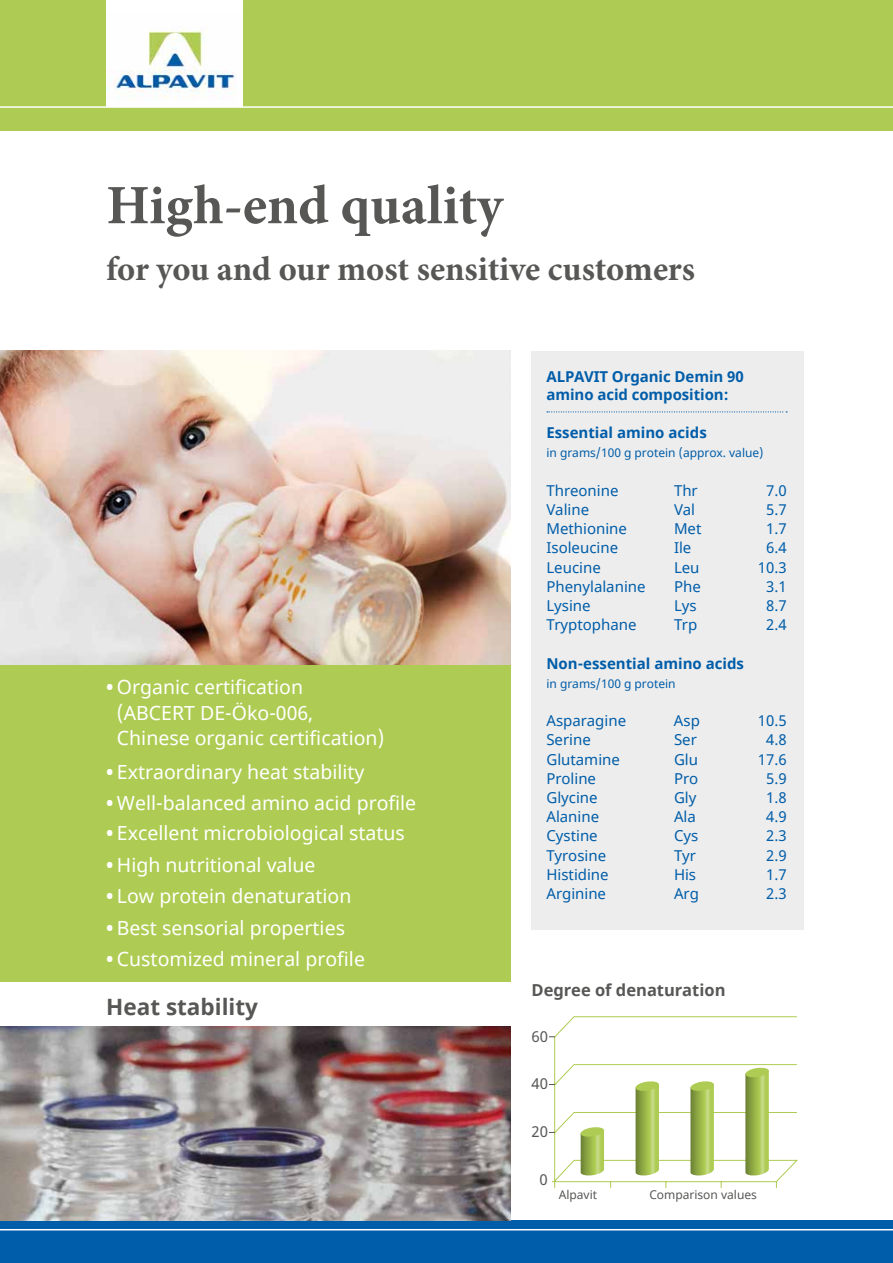
<style>
.page{position:relative;width:893px;height:1263px;background:#fff}
.page>*{position:absolute;margin:0;border:0;box-sizing:border-box;transform-origin:0 0}
.t1{font:700 55.5px "Minion Pro";color:#575756}
.t2{font:700 34.5px "Minion Pro";letter-spacing:-.005em;color:#575756}
.t3{font:700 22.5px "Noto Sans";color:#575756}
.t4{font:19.5px/25.5px "Noto Sans";color:#fff}
.t5{font:700 16.5px "Noto Sans";color:#575756}
.t6{font:15px "Noto Sans";color:#005da9}
.t7{font:700 15px/18px "Noto Sans";color:#005da9}
.t8{font:15px "Noto Sans";color:#575756}
.t9{font:12px "Noto Sans";color:#005da9}
.t10{font:12px "Noto Sans";color:#575756}
.s1{font-weight:700}
</style>
<div class="page">
<div style="left:0;top:0;width:893px;height:130px;background:#aecc53"></div>
<img style="left:0;top:351px;width:510px;height:314px">
<div style="left:0;top:665px;width:510px;height:317px;background:#aecc53"></div>
<div style="left:0;top:1220px;width:893px;height:43px;background:#005da9"></div>
<hr style="left:0;top:1229px;width:893px;height:1px;background:#fff">
<div style="left:106px;top:0;width:136px;height:106px;background:#fff"></div>
<img style="left:106px;top:28px;width:130px;height:71px">
<img style="left:0;top:1027px;width:510px;height:193px">
<div style="left:531px;top:351px;width:273px;height:578px;background:#ededed"></div>
<svg style="left:549px;top:1016px;width:249px;height:173px"></svg>
<hr style="left:0;top:106px;width:893px;height:2px;background:#fff">
<svg style="left:547px;top:411px;width:240px;height:1px"></svg>
<h1 class="t1" style="left:106px;top:172px;width:398px">High-end quality</h1>
<h2 class="t2" style="left:106px;top:249px;width:590px">for you and our most sensitive customers</h2>
<h3 class="t4" style="left:117px;top:675px;width:269px;text-indent:-11px"><span class="s1">•</span> Organic certification (ABCERT DE-Öko-006,<br>Chinese organic certification)</h3>
<h3 class="t4" style="left:106px;top:760px;width:260px"><span class="s1">•</span> Extraordinary heat stability</h3>
<h3 class="t4" style="left:106px;top:791px;width:311px"><span class="s1">•</span> Well-balanced amino acid profile</h3>
<h3 class="t4" style="left:106px;top:821px;width:300px"><span class="s1">•</span> Excellent microbiological status</h3>
<h3 class="t4" style="left:106px;top:853px;width:211px"><span class="s1">•</span> High nutritional value</h3>
<h3 class="t4" style="left:106px;top:884px;width:247px"><span class="s1">•</span> Low protein denaturation</h3>
<h3 class="t4" style="left:106px;top:916px;width:240px"><span class="s1">•</span> Best sensorial properties</h3>
<h3 class="t4" style="left:106px;top:947px;width:260px"><span class="s1">•</span> Customized mineral profile</h3>
<h3 class="t3" style="left:106px;top:991px;width:153px">Heat stability</h3>
<p class="t7" style="left:546px;top:368px;width:199px">ALPAVIT Organic Demin 90 amino acid composition:</p>
<p class="t7" style="left:546px;top:424px;width:162px">Essential amino acids</p>
<p class="t9" style="left:546px;top:445px;width:219px">in grams/100 g protein (approx. value)</p>
<p class="t6" style="left:546px;top:480px;width:74px">Threonine</p>
<p class="t6" style="left:674px;top:480px;width:25px">Thr</p>
<p class="t6" style="left:766px;top:480px;width:22px">7.0</p>
<p class="t6" style="left:546px;top:499px;width:44px">Valine</p>
<p class="t6" style="left:674px;top:499px;width:23px">Val</p>
<p class="t6" style="left:766px;top:499px;width:22px">5.7</p>
<p class="t6" style="left:546px;top:518px;width:82px">Methionine</p>
<p class="t6" style="left:674px;top:518px;width:29px">Met</p>
<p class="t6" style="left:766px;top:518px;width:22px">1.7</p>
<p class="t6" style="left:546px;top:538px;width:73px">Isoleucine</p>
<p class="t6" style="left:674px;top:538px;width:19px">Ile</p>
<p class="t6" style="left:766px;top:538px;width:22px">6.4</p>
<p class="t6" style="left:546px;top:557px;width:56px">Leucine</p>
<p class="t6" style="left:674px;top:557px;width:27px">Leu</p>
<p class="t6" style="left:758px;top:557px;width:30px">10.3</p>
<p class="t6" style="left:546px;top:576px;width:101px">Phenylalanine</p>
<p class="t6" style="left:674px;top:576px;width:28px">Phe</p>
<p class="t6" style="left:766px;top:576px;width:22px">3.1</p>
<p class="t6" style="left:546px;top:595px;width:46px">Lysine</p>
<p class="t6" style="left:674px;top:595px;width:24px">Lys</p>
<p class="t6" style="left:766px;top:595px;width:22px">8.7</p>
<p class="t6" style="left:546px;top:614px;width:92px">Tryptophane</p>
<p class="t6" style="left:674px;top:614px;width:25px">Trp</p>
<p class="t6" style="left:766px;top:614px;width:22px">2.4</p>
<p class="t7" style="left:546px;top:654px;width:199px">Non-essential amino acids</p>
<p class="t9" style="left:546px;top:675px;width:131px">in grams/100 g protein</p>
<p class="t6" style="left:546px;top:710px;width:81px">Asparagine</p>
<p class="t6" style="left:674px;top:710px;width:27px">Asp</p>
<p class="t6" style="left:758px;top:710px;width:30px">10.5</p>
<p class="t6" style="left:546px;top:730px;width:46px">Serine</p>
<p class="t6" style="left:674px;top:730px;width:24px">Ser</p>
<p class="t6" style="left:766px;top:730px;width:22px">4.8</p>
<p class="t6" style="left:546px;top:749px;width:75px">Glutamine</p>
<p class="t6" style="left:674px;top:749px;width:26px">Glu</p>
<p class="t6" style="left:758px;top:749px;width:30px">17.6</p>
<p class="t6" style="left:546px;top:768px;width:51px">Proline</p>
<p class="t6" style="left:674px;top:768px;width:26px">Pro</p>
<p class="t6" style="left:766px;top:768px;width:22px">5.9</p>
<p class="t6" style="left:546px;top:787px;width:53px">Glycine</p>
<p class="t6" style="left:674px;top:787px;width:24px">Gly</p>
<p class="t6" style="left:766px;top:787px;width:22px">1.8</p>
<p class="t6" style="left:546px;top:806px;width:54px">Alanine</p>
<p class="t6" style="left:674px;top:806px;width:23px">Ala</p>
<p class="t6" style="left:766px;top:806px;width:22px">4.9</p>
<p class="t6" style="left:546px;top:826px;width:53px">Cystine</p>
<p class="t6" style="left:674px;top:826px;width:26px">Cys</p>
<p class="t6" style="left:766px;top:826px;width:22px">2.3</p>
<p class="t6" style="left:546px;top:845px;width:61px">Tyrosine</p>
<p class="t6" style="left:674px;top:845px;width:24px">Tyr</p>
<p class="t6" style="left:766px;top:845px;width:22px">2.9</p>
<p class="t6" style="left:546px;top:864px;width:64px">Histidine</p>
<p class="t6" style="left:674px;top:864px;width:24px">His</p>
<p class="t6" style="left:766px;top:864px;width:22px">1.7</p>
<p class="t6" style="left:546px;top:883px;width:61px">Arginine</p>
<p class="t6" style="left:674px;top:883px;width:26px">Arg</p>
<p class="t6" style="left:766px;top:883px;width:22px">2.3</p>
<p class="t5" style="left:531px;top:978px;width:195px">Degree of denaturation</p>
<p class="t8" style="left:531px;top:1026px;width:18px">60</p>
<p class="t8" style="left:531px;top:1074px;width:18px">40</p>
<p class="t8" style="left:531px;top:1121px;width:18px">20</p>
<p class="t8" style="left:539px;top:1169px;width:10px">0</p>
<p class="t10" style="left:559px;top:1187px;width:40px">Alpavit</p>
<p class="t10" style="left:649px;top:1187px;width:109px">Comparison values</p>
</div>
